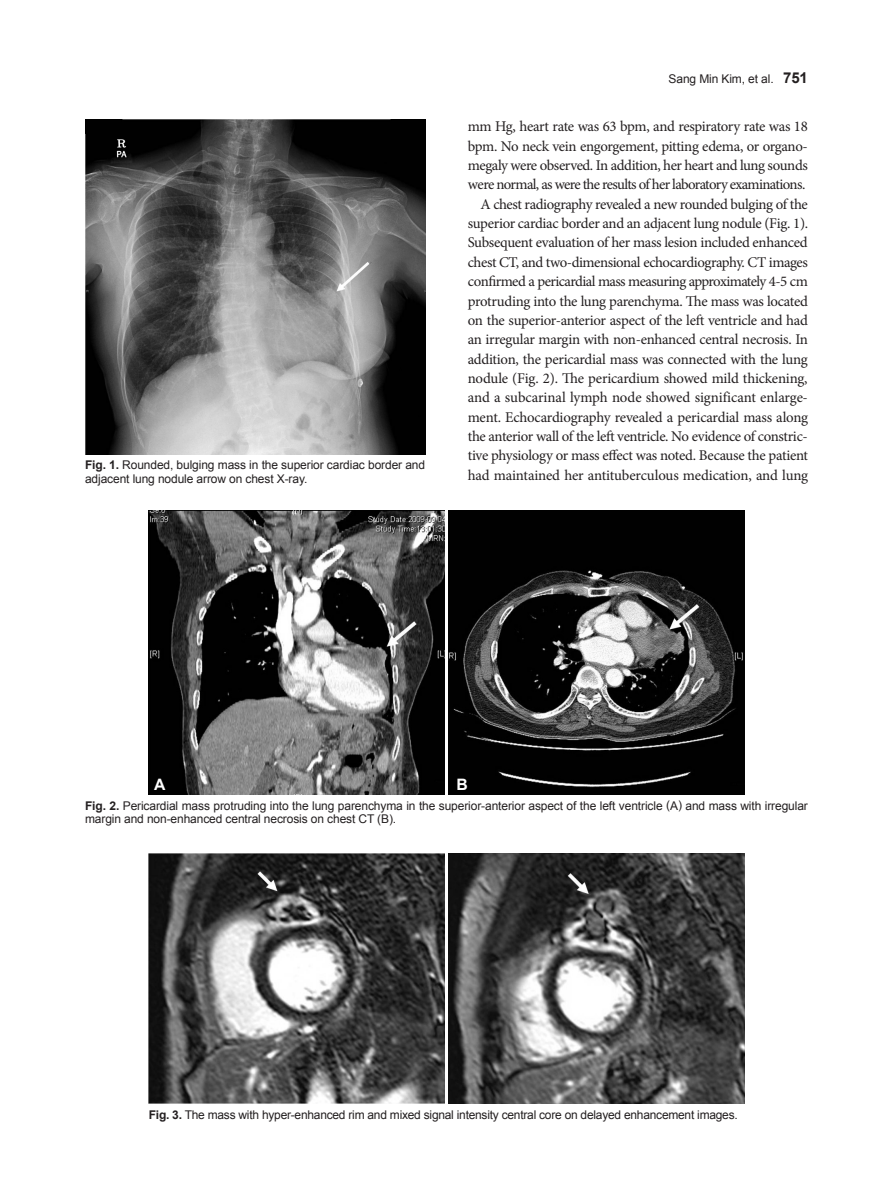
<style>
.page{position:relative;width:893px;height:1191px;background:#fff}
.page>*{position:absolute;margin:0;border:0;box-sizing:border-box;transform-origin:0 0}
.t1{font:700 15.75px "Arial";color:#fff}
.본문1{font:14.85px/19.4px "Minion Pro";letter-spacing:-.03em;color:#231f20;text-align:justify}
.그림제목{font:12px/13.5px "Arial";letter-spacing:-.01em;color:#231f20}
.s1{font-weight:700}
.s2{font-weight:700;font-size:15px}
</style>
<div class="page">
<img style="left:149px;top:510px;width:295px;height:285px">
<img style="left:449px;top:510px;width:295px;height:285px">
<img style="left:149px;top:853px;width:295px;height:250px">
<img style="left:449px;top:853px;width:295px;height:250px">
<img style="left:85px;top:119px;width:340px;height:335px">
<p class="그림제목" style="left:85px;top:458px;width:342px"><span class="s1">Fig. 1.</span> Rounded, bulging mass in the superior cardiac border and adjacent lung nodule arrow on chest X-ray.</p>
<p class="그림제목" style="left:669px;top:72px;width:141px">Sang Min Kim, et al. <span class="s2">751</span></p>
<p class="본문1" style="left:468px;top:117px;width:342px">mm Hg, heart rate was 63 bpm, and respiratory rate was 18 bpm. No neck vein engorgement, pitting edema, or organo&shy;megaly were observed. In addition, her heart and lung sounds were normal, as were the results of her laboratory examinations.</p>
<p class="본문1" style="left:468px;top:194px;width:342px;text-indent:13px">A chest radiography revealed a new rounded bulging of the superior cardiac border and an adjacent lung nodule (Fig. 1).<br>Subsequent evaluation of her mass lesion included enhanced chest CT, and two-dimensional echocardiography. CT images confirmed a pericardial mass measuring approximately 4-5 cm protruding into the lung parenchyma. The mass was located on the superior-anterior aspect of the left ventricle and had an irregular margin with non-enhanced central necrosis. In addition, the pericardial mass was connected with the lung nodule (Fig. 2). The pericardium showed mild thickening, and a subcarinal lymph node showed significant enlarge&shy;ment. Echocardiography revealed a pericardial mass along the anterior wall of the left ventricle. No evidence of constric&shy;tive physiology or mass effect was noted. Because the patient had maintained her antituberculous medication, and lung</p>
<p class="t1" style="left:154px;top:774px;width:13px">A</p>
<p class="t1" style="left:456px;top:774px;width:13px">B</p>
<p class="그림제목" style="left:85px;top:799px;width:724px"><span class="s1">Fig. 2.</span> Pericardial mass protruding into the lung parenchyma in the superior-anterior aspect of the left ventricle (A) and mass with irregular margin and non-enhanced central necrosis on chest CT (B).</p>
<p class="그림제목" style="left:149px;top:1108px;width:590px"><span class="s1">Fig. 3.</span> The mass with hyper-enhanced rim and mixed signal intensity central core on delayed enhancement images.</p>
</div>
